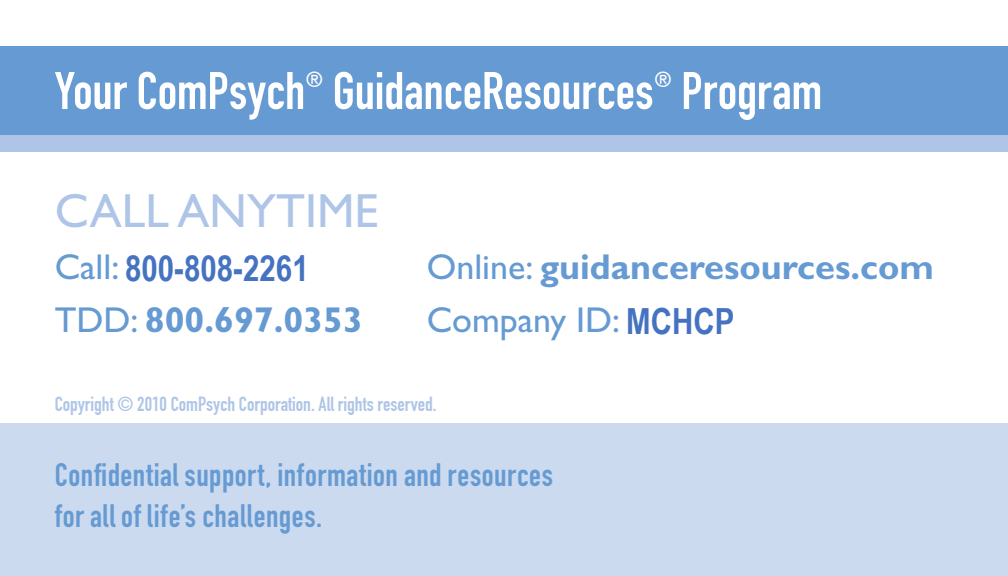
<style>
.page{position:relative;width:1008px;height:576px;background:#fff}
.page>*{position:absolute;margin:0;border:0;box-sizing:border-box;transform-origin:0 0}
.t1{font:52px "DIN Engschrift LT";color:#fff}
.t2{font:48px "Gill Sans";color:#aec5e7}
.t3{font:700 36px "Gill Sans";color:#659ad2}
.t4{font:700 36px "Arial Narrow";color:#4572c1}
.t5{font:36px "Gill Sans";color:#659ad2}
.t6{font:32px/42px "DIN Engschrift";letter-spacing:.02em;color:#659ad2}
.t7{font:21.6px "DIN Engschrift LT";color:#fff}
.t8{font:20px "DIN Engschrift LT Alternate";color:#aec5e7}
.s1{font-family:"Gill Sans";font-weight:400;color:#659ad2}
.s2{font-weight:400}
.s3{font-family:"Arial Narrow";font-weight:700;color:#4572c1}
</style>
<div class="page">
<div style="left:0;top:52px;width:1008px;height:99px;background:#aec5e7"></div>
<div style="left:0;top:423px;width:1008px;height:153px;background:#ccdaef"></div>
<div style="left:0;top:46px;width:1008px;height:89px;background:#659ad2"></div>
<h1 class="t1" style="left:55px;top:60px;width:252px">Your ComPsych</h1>
<p class="t7" style="left:306px;top:66px;width:19px">®</p>
<h1 class="t1" style="left:333px;top:60px;width:322px">GuidanceResources</h1>
<p class="t7" style="left:654px;top:66px;width:19px">®</p>
<h1 class="t1" style="left:681px;top:60px;width:142px">Program</h1>
<h2 class="t2" style="left:55px;top:183px;width:325px">CALL ANYTIME</h2>
<p class="t4" style="left:55px;top:247px;width:256px"><span class="s1">Call:</span> 800-808-2261</p>
<p class="t3" style="left:427px;top:246px;width:509px"><span class="s2">Online:</span> guidanceresources.com</p>
<p class="t3" style="left:55px;top:298px;width:310px"><span class="s2">TDD:</span> 800.697.0353</p>
<p class="t5" style="left:427px;top:299px;width:309px">Company ID: <span class="s3">MCHCP</span></p>
<p class="t8" style="left:55px;top:393px;width:383px">Copyright © 2010 ComPsych Corporation. All rights reserved.</p>
<p class="t6" style="left:55px;top:454px;width:500px">Confidential support, information and resources for all of life’s challenges.</p>
</div>
